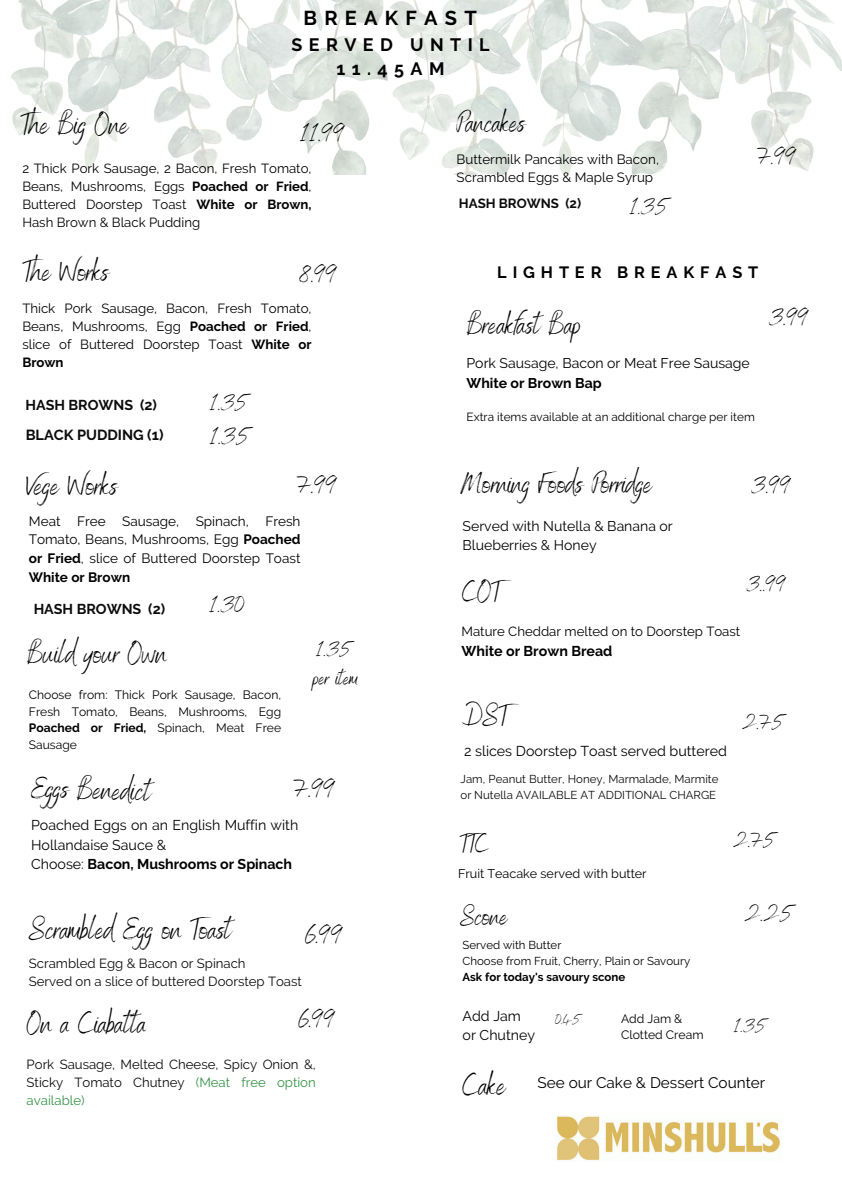
<style>
.page{position:relative;width:842px;height:1191px;background:#fff}
.page>*{position:absolute;margin:0;border:0;box-sizing:border-box;transform-origin:0 0}
.t1{font:30.7px "Benedict";color:#000}
.t2{font:30px "Benedict";color:#000}
.t3{font:29.8px "Benedict";color:#000}
.t4{font:29.7px "Benedict";color:#000}
.t5{font:29.4px "Benedict";color:#000}
.t6{font:29.1px "Benedict";color:#000}
.t7{font:28.9px "Benedict";color:#000}
.t8{font:28.7px "Benedict";color:#000}
.t9{font:26.7px "Benedict";color:#000}
.t10{font:25.8px "Benedict";color:#000}
.t11{font:25.4px "Benedict";color:#000}
.t12{font:24.7px "Benedict";color:#000}
.t13{font:24.4px "Benedict";color:#000}
.t14{font:23.7px "Benedict";color:#000}
.t15{font:23.6px "Benedict";color:#0c0c0c}
.t16{font:22.7px "Benedict";color:#0c0c0c}
.t17{font:22.6px "Benedict";color:#0c0c0c}
.t18{font:21.7px "Benedict";color:#000}
.t19{font:20.8px "Benedict";color:#000}
.t20{font:20.7px "Benedict";color:#000}
.t21{font:700 20px "Raleway";letter-spacing:.36em;color:#000}
.t22{font:19px "Benedict";color:#0c0c0c}
.t23{font:700 17.9px/24.8px "Raleway";letter-spacing:.36em;color:#000;text-align:center}
.t24{font:700 16.3px "Raleway";letter-spacing:.36em;color:#000}
.t25{font:15.3px "Raleway";color:#000}
.t26{font:700 14.6px "Raleway";color:#0c0c0c}
.t27{font:700 14.3px "Raleway";color:#0c0c0c}
.t28{font:14.2px/19.5px "Raleway";color:#000}
.t29{font:700 14.2px "Raleway";color:#000}
.t30{font:14.1px "Raleway";color:#000}
.t31{font:700 14.1px "Raleway";color:#000}
.t32{font:14px "Benedict";color:#0c0c0c}
.t33{font:13.5px/18.8px "Raleway";color:#000;text-align:justify}
.t34{font:13.4px "Raleway";color:#000}
.t35{font:13.3px/18px "Raleway";color:#000;text-align:justify}
.t36{font:700 13.3px "Raleway";color:#0c0c0c}
.t37{font:13.2px/18px "Raleway";color:#000;text-align:justify}
.t38{font:13.2px/18px "Raleway";color:#0c0c0c;text-align:justify}
.t39{font:12.6px "Raleway";color:#000}
.t40{font:12.2px/16.5px "Raleway";color:#000}
.t41{font:12.1px/16.5px "Raleway";color:#000;text-align:justify}
.t42{font:11.8px "Raleway";color:#000}
.t43{font:11.5px "Raleway";color:#000}
.t44{font:700 11.5px "Raleway";color:#000}
.t45{font:11.4px/15.8px "Raleway";color:#0c0c0c}
.s1{font-weight:700}
.s2{font-weight:400}
.s3{color:#369448}
</style>
<div class="page">
<img style="left:557px;top:1116px;width:223px;height:45px">
<img style="left:11px;top:0;width:831px;height:174px">
<p class="t21" style="left:304px;top:6px;width:175px">BREAKFAST</p>
<p class="t23" style="left:291px;top:32px;width:200px">SERVED UNTIL<br>11.45AM</p>
<p class="t2" style="left:20px;top:105px;width:110px">The Big One</p>
<p class="t37" style="left:22px;top:160px;width:291px">2 Thick Pork Sausage, 2 Bacon, Fresh Tomato, Beans, Mushrooms, Eggs <span class="s1">Poached or Fried</span>, Buttered Doorstep Toast <span class="s1">White or Brown, </span>Hash Brown &amp; Black Pudding</p>
<p class="t12" style="left:300px;top:118px;width:46px">11.99</p>
<p class="t6" style="left:457px;top:104px;width:70px">Pancakes</p>
<p class="t34" style="left:457px;top:151px;width:204px">Buttermilk Pancakes with Bacon,</p>
<p class="t34" style="left:457px;top:169px;width:198px">Scrambled Eggs &amp; Maple Syrup</p>
<p class="t36" style="left:459px;top:196px;width:124px">HASH BROWNS (2)</p>
<p class="t17" style="left:630px;top:193px;width:43px">1.35</p>
<p class="t14" style="left:757px;top:142px;width:41px">7.99</p>
<p class="t3" style="left:22px;top:252px;width:88px">The Works</p>
<p class="t13" style="left:300px;top:259px;width:39px">8.99</p>
<p class="t35" style="left:22px;top:299px;width:291px">Thick Pork Sausage, Bacon, Fresh Tomato, Beans, Mushrooms, Egg <span class="s1">Poached or Fried</span>, slice of Buttered Doorstep Toast <span class="s1">White or Brown</span></p>
<p class="t27" style="left:25px;top:396px;width:133px">HASH BROWNS (2)</p>
<p class="t26" style="left:26px;top:426px;width:139px">BLACK PUDDING (1)</p>
<p class="t17" style="left:210px;top:389px;width:43px">1.35</p>
<p class="t15" style="left:210px;top:421px;width:45px">1.35</p>
<p class="t3" style="left:27px;top:466px;width:92px">Vege Works</p>
<p class="t33" style="left:29px;top:511px;width:273px">Meat Free Sausage, Spinach, Fresh Tomato, Beans, Mushrooms, Egg <span class="s1">Poached or Fried</span>, slice of Buttered Doorstep Toast <span class="s1">White or Brown</span></p>
<p class="t13" style="left:297px;top:470px;width:42px">7.99</p>
<p class="t27" style="left:34px;top:600px;width:133px">HASH BROWNS (2)</p>
<p class="t17" style="left:209px;top:591px;width:36px">1.30</p>
<p class="t3" style="left:27px;top:634px;width:141px">Build your Own</p>
<p class="t41" style="left:29px;top:686px;width:254px">Choose from: Thick Pork Sausage, Bacon, Fresh Tomato, Beans, Mushrooms, Egg <span class="s1">Poached or Fried,</span> Spinach, Meat Free Sausage</p>
<p class="t19" style="left:316px;top:636px;width:40px">1.35</p>
<p class="t19" style="left:313px;top:664px;width:46px">per item</p>
<p class="t4" style="left:32px;top:768px;width:121px;rotate:2deg">Eggs Benedict</p>
<p class="t28" style="left:31px;top:815px;width:269px">Poached Eggs on an English Muffin with<br>Hollandaise Sauce &amp;</p>
<p class="t29" style="left:31px;top:855px;width:263px"><span class="s2">Choose:</span> Bacon, Mushrooms or Spinach</p>
<p class="t11" style="left:293px;top:773px;width:44px">7.99</p>
<p class="t2" style="left:29px;top:910px;width:204px">Scrambled Egg on Toast</p>
<p class="t11" style="left:305px;top:919px;width:39px">6.99</p>
<p class="t38" style="left:29px;top:954px;width:218px">Scrambled Egg &amp; Bacon or Spinach</p>
<p class="t38" style="left:29px;top:972px;width:275px">Served on a slice of buttered Doorstep Toast</p>
<p class="t2" style="left:27px;top:1003px;width:121px">On a Ciabatta</p>
<p class="t38" style="left:27px;top:1055px;width:291px">Pork Sausage, Melted Cheese, Spicy Onion &amp;, Sticky Tomato Chutney <span class="s3">(Meat free option available)</span></p>
<p class="t12" style="left:299px;top:1003px;width:38px">6.99</p>
<p class="t24" style="left:497px;top:263px;width:263px">LIGHTER BREAKFAST</p>
<p class="t5" style="left:467px;top:305px;width:116px">Breakfast Bap</p>
<p class="t30" style="left:467px;top:355px;width:285px">Pork Sausage, Bacon or Meat Free Sausage</p>
<p class="t31" style="left:467px;top:374px;width:137px">White or Brown Bap</p>
<p class="t42" style="left:467px;top:410px;width:290px">Extra items available at an additional charge per item</p>
<p class="t14" style="left:769px;top:303px;width:41px">3.99</p>
<p class="t5" style="left:460px;top:465px;width:193px">Morning Foods Porridge</p>
<p class="t30" style="left:463px;top:517px;width:212px">Served with Nutella &amp; Banana or</p>
<p class="t30" style="left:463px;top:537px;width:136px">Blueberries &amp; Honey</p>
<p class="t8" style="left:462px;top:573px;width:39px">COT</p>
<p class="t14" style="left:752px;top:470px;width:41px">3.99</p>
<p class="t18" style="left:747px;top:570px;width:41px">3..99</p>
<p class="t37" style="left:461px;top:622px;width:280px">Mature Cheddar melted on to Doorstep Toast</p>
<p class="t29" style="left:461px;top:642px;width:152px">White or Brown Bread</p>
<p class="t7" style="left:463px;top:697px;width:46px">DST</p>
<p class="t28" style="left:464px;top:741px;width:264px">2 slices Doorstep Toast served buttered</p>
<p class="t45" style="left:460px;top:771px;width:259px">Jam, Peanut Butter, Honey, Marmalade, Marmite or Nutella AVAILABLE AT ADDITIONAL CHARGE</p>
<p class="t20" style="left:742px;top:709px;width:46px">2.75</p>
<p class="t10" style="left:460px;top:827px;width:31px">T C</p>
<p class="t20" style="left:734px;top:827px;width:46px">2.75</p>
<p class="t39" style="left:458px;top:866px;width:190px">Fruit Teacake served with butter</p>
<p class="t9" style="left:460px;top:899px;width:49px">Scone</p>
<p class="t16" style="left:745px;top:899px;width:53px">2.25</p>
<p class="t43" style="left:463px;top:938px;width:100px">Served with Butter</p>
<p class="t43" style="left:463px;top:953px;width:229px">Choose from Fruit, Cherry, Plain or Savoury</p>
<p class="t44" style="left:463px;top:969px;width:164px">Ask for today's savoury scone</p>
<p class="t32" style="left:555px;top:1010px;width:29px">0.45</p>
<p class="t22" style="left:734px;top:1014px;width:37px">1.35</p>
<p class="t28" style="left:463px;top:1005px;width:74px">Add Jam or Chutney</p>
<p class="t40" style="left:621px;top:1010px;width:84px">Add Jam &amp;<br>Clotted Cream</p>
<p class="t1" style="left:463px;top:1065px;width:45px">Cake</p>
<p class="t25" style="left:538px;top:1073px;width:229px">See our Cake &amp; Dessert Counter</p>
</div>
